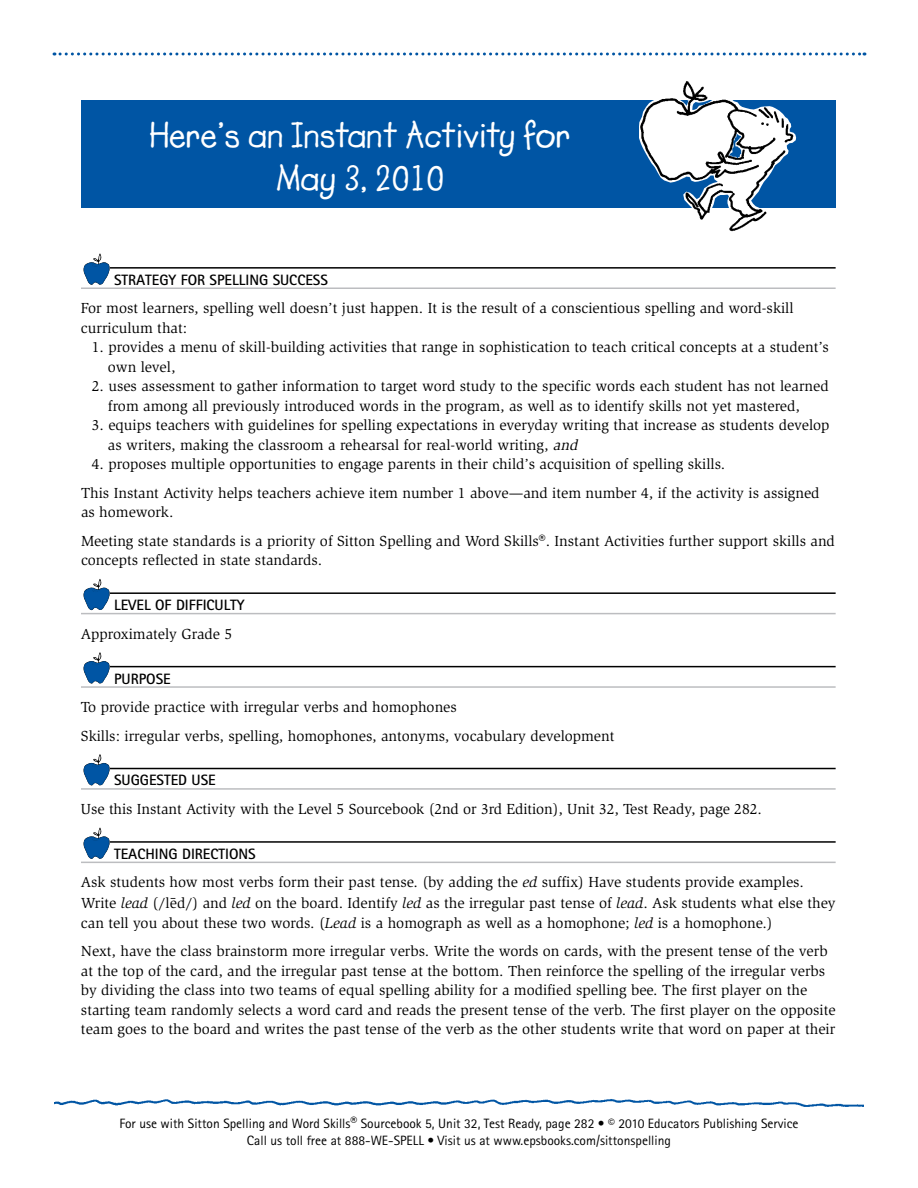
<style>
.page{position:relative;width:918px;height:1188px;background:#fff}
.page>*{position:absolute;margin:0;border:0;box-sizing:border-box;transform-origin:0 0}
.t1{font:700 36px/43.2px "Lemonade ICG";color:#fff;text-align:center}
.t2{font:15px/19.5px "Slimbach";color:#000}
.t3{font:700 15px "Rotis Sans Serif";color:#000}
.t4{font:13.5px/18px "Rotis Sans Serif";color:#000;text-align:center}
.s1{font-style:italic}
.s2{font-family:"Rotis Sans Serif";font-size:13.5px}
</style>
<div class="page">
<svg style="left:54px;top:52px;width:811px;height:4px"></svg>
<img style="left:54px;top:1099px;width:810px;height:8px">
<div style="left:81px;top:100px;width:755px;height:108px;background:#0055a4"></div>
<svg style="left:639px;top:81px;width:157px;height:151px"></svg>
<hr style="left:81px;top:267px;width:755px;height:2px;background:#000">
<hr style="left:81px;top:287px;width:755px;height:2px;background:#bcbdc0">
<hr style="left:81px;top:592px;width:755px;height:2px;background:#000">
<hr style="left:81px;top:613px;width:755px;height:1px;background:#bcbdc0">
<hr style="left:81px;top:666px;width:755px;height:1px;background:#000">
<hr style="left:81px;top:686px;width:755px;height:2px;background:#bcbdc0">
<hr style="left:81px;top:768px;width:755px;height:1px;background:#000">
<hr style="left:81px;top:788px;width:755px;height:2px;background:#bcbdc0">
<hr style="left:81px;top:841px;width:755px;height:2px;background:#000">
<hr style="left:81px;top:862px;width:755px;height:1px;background:#bcbdc0">
<div style="left:81px;top:254px;width:29px;height:31px;background:#fff"></div>
<svg style="left:84px;top:254px;width:26px;height:31px"></svg>
<div style="left:81px;top:579px;width:29px;height:31px;background:#fff"></div>
<svg style="left:84px;top:579px;width:26px;height:31px"></svg>
<div style="left:81px;top:652px;width:29px;height:32px;background:#fff"></div>
<svg style="left:84px;top:652px;width:26px;height:32px"></svg>
<div style="left:81px;top:754px;width:29px;height:31px;background:#fff"></div>
<svg style="left:84px;top:754px;width:26px;height:31px"></svg>
<div style="left:81px;top:828px;width:29px;height:31px;background:#fff"></div>
<svg style="left:84px;top:828px;width:26px;height:31px"></svg>
<h1 class="t1" style="left:150px;top:114px;width:422px">Here’s an Instant Activity for<br>May 3, 2010</h1>
<p class="t3" style="left:114px;top:270px;width:215px">STRATEGY FOR SPELLING SUCCESS</p>
<p class="t2" style="left:81px;top:299px;width:714px">For most learners, spelling well doesn’t just happen. It is the result of a conscientious spelling and word-skill curriculum that:</p>
<p class="t2" style="left:108px;top:338px;width:722px;text-indent:-16px">1. provides a menu of skill-building activities that range in sophistication to teach critical concepts at a student’s own level,</p>
<p class="t2" style="left:108px;top:377px;width:722px;text-indent:-16px">2. uses assessment to gather information to target word study to the specific words each student has not learned from among all previously introduced words in the program, as well as to identify skills not yet mastered,</p>
<p class="t2" style="left:108px;top:416px;width:723px;text-indent:-16px">3. equips teachers with guidelines for spelling expectations in everyday writing that increase as students develop as writers, making the classroom a rehearsal for real-world writing, <span class="s1">and</span></p>
<p class="t2" style="left:81px;top:450px;width:740px;line-height:28.5px;text-indent:11px">4. proposes multiple opportunities to engage parents in their child’s acquisition of spelling skills.<br>This Instant Activity helps teachers achieve item number 1 above—and item number 4, if the activity is assigned</p>
<p class="t2" style="left:81px;top:498px;width:755px;line-height:28.5px">as homework.<br>Meeting state standards is a priority of Sitton Spelling and Word Skills<span class="s2">®</span>. Instant Activities further support skills and</p>
<p class="t2" style="left:81px;top:551px;width:243px">concepts reflected in state standards.</p>
<p class="t3" style="left:114px;top:596px;width:132px">LEVEL OF DIFFICULTY</p>
<p class="t2" style="left:81px;top:624px;width:153px">Approximately Grade 5</p>
<p class="t3" style="left:114px;top:669px;width:58px">PURPOSE</p>
<p class="t2" style="left:81px;top:693px;width:535px;line-height:28.5px">To provide practice with irregular verbs and homophones<br>Skills: irregular verbs, spelling, homophones, antonyms, vocabulary development</p>
<p class="t3" style="left:114px;top:771px;width:103px">SUGGESTED USE</p>
<p class="t2" style="left:81px;top:799px;width:682px">Use this Instant Activity with the Level 5 Sourcebook (2nd or 3rd Edition), Unit 32, Test Ready, page 282.</p>
<p class="t3" style="left:114px;top:844px;width:143px">TEACHING DIRECTIONS</p>
<p class="t2" style="left:81px;top:872px;width:756px;line-height:21px">Ask students how most verbs form their past tense. (by adding the <span class="s1">ed</span> suffix) Have students provide examples.<br>Write <span class="s1">lead</span> (/l¯ed/) and <span class="s1">led</span> on the board. Identify <span class="s1">led</span> as the irregular past tense of <span class="s1">lead</span>. Ask students what else they</p>
<p class="t2" style="left:81px;top:909px;width:748px;line-height:28.5px">can tell you about these two words. (<span class="s1">Lead</span> is a homograph as well as a homophone; <span class="s1">led</span> is a homophone.)<br>Next, have the class brainstorm more irregular verbs. Write the words on cards, with the present tense of the verb</p>
<p class="t2" style="left:81px;top:961px;width:756px">at the top of the card, and the irregular past tense at the bottom. Then reinforce the spelling of the irregular verbs by dividing the class into two teams of equal spelling ability for a modified spelling bee. The first player on the starting team randomly selects a word card and reads the present tense of the verb. The first player on the opposite team goes to the board and writes the past tense of the verb as the other students write that word on paper at their</p>
<p class="t4" style="left:119px;top:1114px;width:681px">For use with Sitton Spelling and Word Skills® Sourcebook 5, Unit 32, Test Ready, page 282 • © 2010 Educators Publishing Service<br>Call us toll free at 888-WE-SPELL • Visit us at www.epsbooks.com/sittonspelling</p>
</div>
